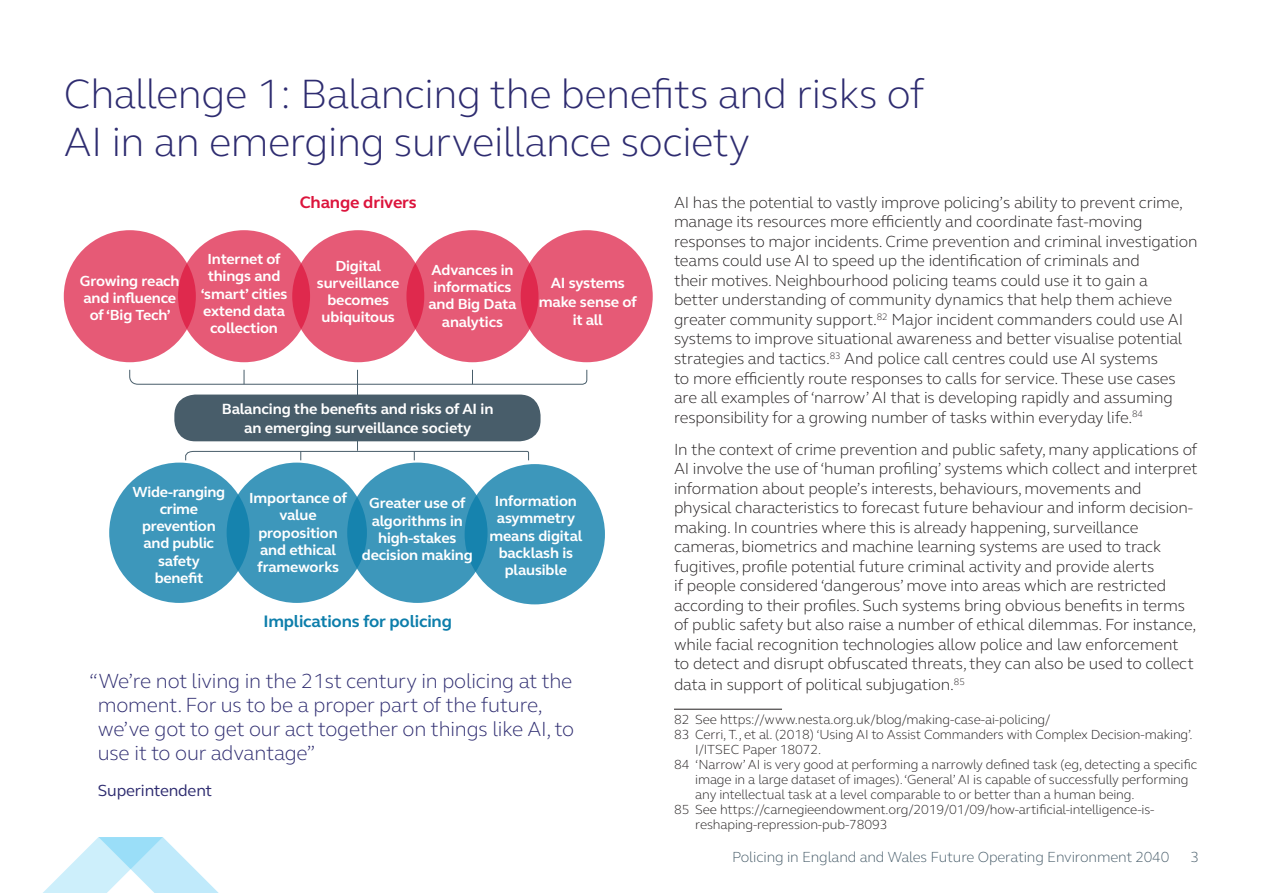
<style>
.page{position:relative;width:1263px;height:893px;background:#fff}
.page>*{position:absolute;margin:0;border:0;box-sizing:border-box;transform-origin:0 0}
.Subhead_28{font:300 42px/48px "FS Elliot Pro";letter-spacing:-.01em;color:#2e2c70}
.Pull_quote{font:300 21px/24px "FS Elliot Pro";letter-spacing:-.01em;color:#2e2c70}
.Heading_centred{font:700 17.1px "FS Elliot Pro";letter-spacing:-.01em;color:#0d7eab}
.Heading_centred-2{font:700 17.1px "FS Elliot Pro";letter-spacing:-.01em;color:#dc143c}
.Body_copy_NEW{font:300 16.5px/19.5px "FS Elliot Pro";letter-spacing:-.01em;color:#231f20}
.Pull_quote_author{font:16.5px "FS Elliot Pro";letter-spacing:-.01em;color:#2e2c70}
.Diagram_text{font:700 15.15px "FS Elliot Pro";letter-spacing:-.01em;color:#fff}
.Diagram_text-2{font:700 15px/17.2px "FS Elliot Pro";letter-spacing:-.01em;color:#fff;text-align:center}
.t1{font:300 15px "FS Elliot Pro";letter-spacing:-.01em;color:#485d6a}
.Footnote{font:300 13.5px/15px "FS Elliot Pro";letter-spacing:-.01em;color:#231f20}
</style>
<div class="page">
<hr style="left:674px;top:709px;width:108px;height:1px;background:#231f20">
<hr style="left:357px;top:370px;width:1px;height:81px;background:#485d6a">
<div style="left:178px;top:230px;width:132px;height:132px;background:#e65a76;border-radius:50%"></div>
<svg style="left:292px;top:230px;width:132px;height:132px;background:#e55773"></svg>
<svg style="left:406px;top:230px;width:132px;height:132px;background:#e55773"></svg>
<svg style="left:64px;top:230px;width:132px;height:132px;background:#e55774"></svg>
<svg style="left:521px;top:230px;width:132px;height:132px;background:#e55774"></svg>
<svg style="left:129px;top:369px;width:459px;height:16px"></svg>
<div style="left:227px;top:463px;width:140px;height:140px;background:#3d97bb;border-radius:50%"></div>
<svg style="left:347px;top:463px;width:140px;height:140px;background:#3a95ba"></svg>
<svg style="left:465px;top:464px;width:140px;height:140px;background:#3a95ba"></svg>
<svg style="left:109px;top:463px;width:141px;height:140px;background:#3a95ba"></svg>
<div style="left:174px;top:395px;width:366px;height:46px;background:#485d6a;border-radius:21px"></div>
<svg style="left:185px;top:451px;width:344px;height:10px"></svg>
<svg style="left:43px;top:837px;width:176px;height:56px"></svg>
<p class="Subhead_28" style="left:64px;top:69px;width:862px">Challenge 1: Balancing the benefits and risks of<br>AI in an emerging surveillance society</p>
<p class="Diagram_text-2" style="left:80px;top:272px;width:101px">Growing reach</p>
<p class="Diagram_text-2" style="left:83px;top:289px;width:94px">and influence of ‘Big Tech’</p>
<p class="Heading_centred-2" style="left:300px;top:191px;width:119px">Change drivers</p>
<p class="Diagram_text-2" style="left:208px;top:250px;width:75px">Internet of</p>
<p class="Diagram_text-2" style="left:208px;top:268px;width:74px">things and</p>
<p class="Diagram_text-2" style="left:201px;top:285px;width:88px">‘smart’ cities</p>
<p class="Diagram_text-2" style="left:203px;top:302px;width:83px">extend data</p>
<p class="Diagram_text-2" style="left:210px;top:319px;width:69px">collection</p>
<p class="Diagram_text-2" style="left:335px;top:257px;width:47px">Digital</p>
<p class="Diagram_text-2" style="left:317px;top:274px;width:84px">surveillance</p>
<p class="Diagram_text-2" style="left:322px;top:291px;width:75px">becomes ubiquitous</p>
<p class="Diagram_text-2" style="left:431px;top:261px;width:83px">Advances in</p>
<p class="Diagram_text-2" style="left:433px;top:278px;width:79px">informatics</p>
<p class="Diagram_text-2" style="left:428px;top:296px;width:89px">and Big Data</p>
<p class="Diagram_text-2" style="left:442px;top:313px;width:63px">analytics</p>
<p class="Diagram_text" style="left:551px;top:273px;width:76px">AI systems</p>
<p class="Diagram_text" style="left:539px;top:291px;width:100px">make sense of</p>
<p class="Diagram_text" style="left:573px;top:310px;width:32px">it all</p>
<p class="Diagram_text" style="left:222px;top:399px;width:273px">Balancing the benefits and risks of AI in</p>
<p class="Diagram_text" style="left:244px;top:417px;width:229px">an emerging surveillance society</p>
<p class="Diagram_text-2" style="left:133px;top:483px;width:94px">Wide-ranging</p>
<p class="Diagram_text-2" style="left:142px;top:500px;width:75px">crime prevention</p>
<p class="Diagram_text-2" style="left:144px;top:534px;width:72px">and public safety</p>
<p class="Diagram_text-2" style="left:155px;top:569px;width:50px">benefit</p>
<p class="Diagram_text-2" style="left:249px;top:489px;width:100px">Importance of</p>
<p class="Diagram_text-2" style="left:258px;top:506px;width:81px">value proposition</p>
<p class="Diagram_text-2" style="left:260px;top:541px;width:77px">and ethical</p>
<p class="Diagram_text-2" style="left:257px;top:558px;width:84px">frameworks</p>
<p class="Diagram_text-2" style="left:369px;top:494px;width:98px">Greater use of</p>
<p class="Diagram_text-2" style="left:372px;top:512px;width:93px">algorithms in</p>
<p class="Diagram_text-2" style="left:378px;top:529px;width:80px">high-stakes</p>
<p class="Diagram_text-2" style="left:362px;top:546px;width:112px">decision making</p>
<p class="Heading_centred" style="left:263px;top:610px;width:190px">Implications for policing</p>
<p class="Diagram_text-2" style="left:495px;top:492px;width:84px">Information</p>
<p class="Diagram_text-2" style="left:497px;top:510px;width:80px">asymmetry</p>
<p class="Diagram_text-2" style="left:489px;top:527px;width:94px">means digital</p>
<p class="Diagram_text-2" style="left:499px;top:544px;width:76px">backlash is</p>
<p class="Diagram_text-2" style="left:505px;top:561px;width:64px">plausible</p>
<p class="Pull_quote" style="left:98px;top:668px;width:478px;text-indent:-9px">“We’re not living in the 21st century in policing at the moment. For us to be a proper part of the future, we’ve got to get our act together on things like AI, to use it to our advantage”</p>
<p class="Pull_quote_author" style="left:98px;top:780px;width:116px">Superintendent</p>
<p class="Body_copy_NEW" style="left:674px;top:192px;width:525px">AI has the potential to vastly improve policing’s ability to prevent crime, manage its resources more efficiently and coordinate fast-moving responses to major incidents. Crime prevention and criminal investigation teams could use AI to speed up the identification of criminals and<br>their motives. Neighbourhood policing teams could use it to gain a<br>better understanding of community dynamics that help them achieve greater community support.<sup>82</sup> Major incident commanders could use AI systems to improve situational awareness and better visualise potential strategies and tactics.<sup>83</sup> And police call centres could use AI systems<br>to more efficiently route responses to calls for service. These use cases are all examples of ‘narrow’ AI that is developing rapidly and assuming responsibility for a growing number of tasks within everyday life.<sup>84</sup></p>
<p class="Body_copy_NEW" style="left:674px;top:439px;width:525px">In the context of crime prevention and public safety, many applications of AI involve the use of ‘human profiling’ systems which collect and interpret information about people’s interests, behaviours, movements and physical characteristics to forecast future behaviour and inform decision&shy;making. In countries where this is already happening, surveillance cameras, biometrics and machine learning systems are used to track fugitives, profile potential future criminal activity and provide alerts<br>if people considered ‘dangerous’ move into areas which are restricted according to their profiles. Such systems bring obvious benefits in terms of public safety but also raise a number of ethical dilemmas. For instance, while facial recognition technologies allow police and law enforcement to detect and disrupt obfuscated threats, they can also be used to collect</p>
<p class="Body_copy_NEW" style="left:674px;top:674px;width:292px">data in support of political subjugation.<sup>85</sup></p>
<p class="Footnote" style="left:674px;top:712px;width:378px">82 See https://www.nesta.org.uk/blog/making-case-ai-policing/</p>
<p class="Footnote" style="left:695px;top:727px;width:499px;text-indent:-21px">83 Cerri, T., et al. (2018) ‘Using AI to Assist Commanders with Complex Decision-making’.<br>I/ITSEC Paper 18072.</p>
<p class="Footnote" style="left:695px;top:757px;width:503px;text-indent:-21px">84 ‘Narrow’ AI is very good at performing a narrowly defined task (eg, detecting a specific image in a large dataset of images). ‘General’ AI is capable of successfully performing any intellectual task at a level comparable to or better than a human being.</p>
<p class="Footnote" style="left:695px;top:802px;width:461px;text-indent:-21px">85 See https://carnegieendowment.org/2019/01/09/how-artificial-intelligence-is&shy;reshaping-repression-pub-78093</p>
<p class="t1" style="left:732px;top:847px;width:439px">Policing in England and Wales Future Operating Environment 2040</p>
<p class="t1" style="left:1190px;top:847px;width:10px">3</p>
</div>
